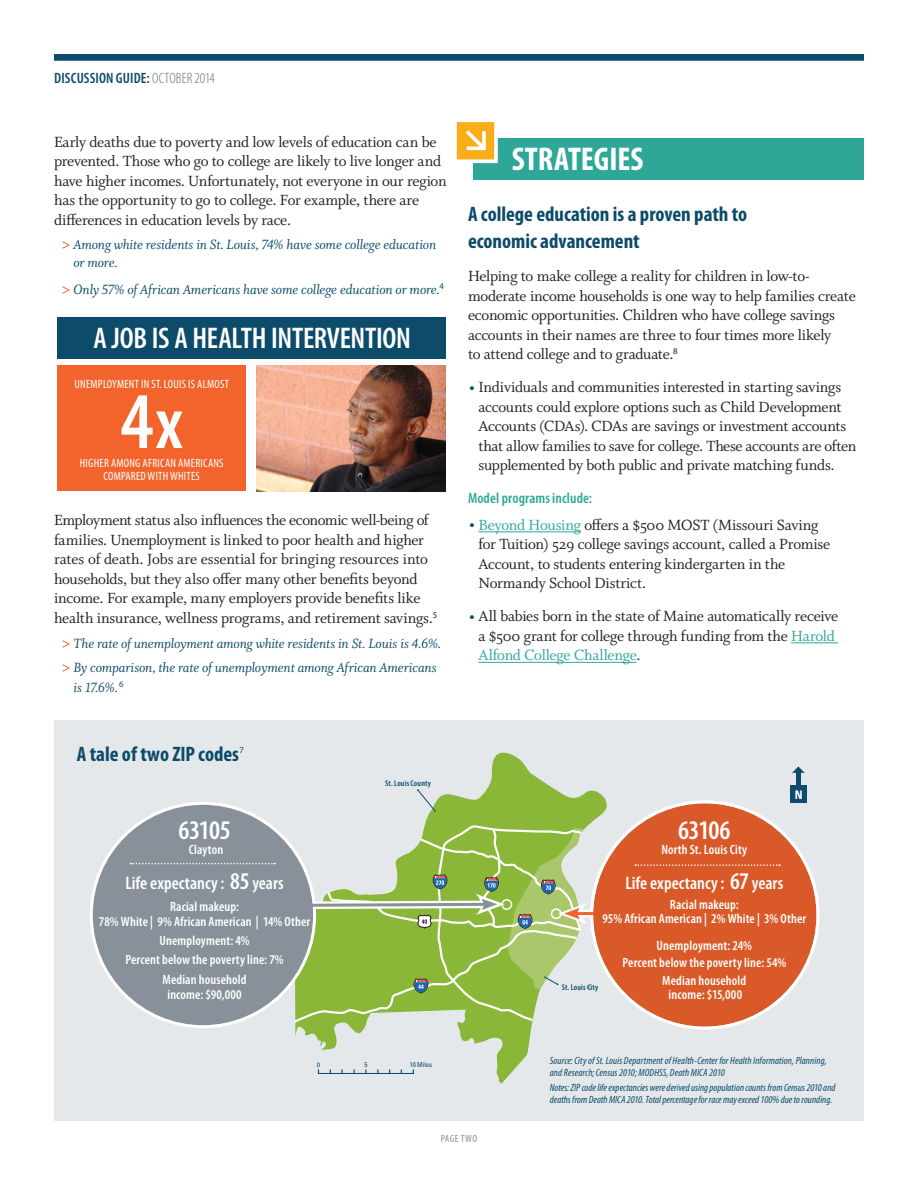
<style>
.page{position:relative;width:918px;height:1188px;background:#fff}
.page>*{position:absolute;margin:0;border:0;box-sizing:border-box;transform-origin:0 0}
.t1{font:600 condensed 81px "Myriad Pro";color:#fff}
.t2{font:700 condensed 33px "Myriad Pro";letter-spacing:-.005em;color:#fff}
.t3{font:600 condensed 30px "Myriad Pro";letter-spacing:-.01em;color:#fff}
.t4{font:600 condensed 27px "Myriad Pro";letter-spacing:-.025em;color:#fff}
.t5{font:700 condensed 21px/27px "Myriad Pro";color:#0c4b6a}
.t6{font:600 condensed 18px "Myriad Pro";color:#fff}
.t7{font:16.5px/19.5px "Whitman Roman Os F";letter-spacing:-.015em;color:#231f20}
.t8{font:15px/18px "Whitman Italic LF";letter-spacing:-.01em;color:#0c4b6a}
.t9{font:600 condensed 15px "Myriad Pro";letter-spacing:.01em;color:#0c4b6a}
.t10{font:600 condensed 15px "Myriad Pro";letter-spacing:.005em;color:#2ea798}
.t11{font:600 condensed 13.5px/19.4px "Myriad Pro";letter-spacing:.01em;color:#fff;text-align:center}
.t12{font:condensed 12px/12.1px "Myriad Pro";letter-spacing:.02em;color:#fff;text-align:center}
.t13{font:700 condensed 11.85px "Univers";color:#fff}
.t14{font:italic condensed 10.5px/12px "Myriad Pro";letter-spacing:.005em;color:#0c4b6a}
.t15{font:condensed 10.5px "Myriad Pro";letter-spacing:.045em;color:#879299}
.t16{font:8.7px "Myriad Pro";color:#0c4b6a}
.t17{font:600 condensed 8.4px "Myriad Pro";letter-spacing:.025em;color:#0c4b6a}
.t18{font:condensed 6.75px "Univers";color:#0c4b6a}
.s1{font-weight:300;color:#677379}
.s2{font-family:"Whitman Bold LF";color:#f2642c}
.s3{font-size:75px}
.s4{font-size:24px}
.s5{font-size:19.5px;color:#0c4b6a}
.s6{color:#2ea798}
</style>
<div class="page">
<div style="left:54px;top:54px;width:810px;height:7px;background:#0c4b6a"></div>
<div style="left:473px;top:138px;width:391px;height:41px;background:#2ea798"></div>
<svg style="left:456px;top:122px;width:42px;height:42px"></svg>
<hr style="left:478px;top:532px;width:103px;height:1px;background:#2ea798">
<hr style="left:791px;top:643px;width:47px;height:1px;background:#2ea798">
<hr style="left:478px;top:662px;width:158px;height:1px;background:#2ea798">
<div style="left:57px;top:365px;width:189px;height:126px;background:#f2642c"></div>
<img style="left:256px;top:366px;width:190px;height:125px">
<div style="left:57px;top:317px;width:389px;height:42px;background:#0c4b6a"></div>
<div style="left:54px;top:720px;width:810px;height:400px;background:#e5e8eb"></div>
<svg style="left:295px;top:752px;width:314px;height:332px"></svg>
<hr style="left:318px;top:1073px;width:96px;height:1px;background:#0c4b6a">
<div style="left:790px;top:785px;width:17px;height:18px;background:#0c4b6a"></div>
<hr style="left:797px;top:773px;width:4px;height:15px;background:#0c4b6a">
<svg style="left:792px;top:766px;width:13px;height:7px"></svg>
<svg style="left:417px;top:789px;width:19px;height:23px"></svg>
<div style="left:91px;top:803px;width:224px;height:224px;background:#889199;border-radius:50%"></div>
<svg style="left:130px;top:863px;width:145px;height:1px"></svg>
<div style="left:592px;top:802px;width:226px;height:226px;background:#d95a28;border-radius:50%"></div>
<svg style="left:635px;top:864px;width:145px;height:2px"></svg>
<div style="left:575px;top:910px;width:18px;height:7px;background:#fefaf8"></div>
<hr style="left:574px;top:912px;width:20px;height:3px;background:#f2642c">
<svg style="left:292px;top:823px;width:295px;height:201px"></svg>
<svg style="left:317px;top:1063px;width:3px;height:10px"></svg>
<p class="t9" style="left:54px;top:69px;width:162px">DISCUSSION GUIDE: <span class="s1">OCTOBER 2014</span></p>
<p class="t7" style="left:54px;top:132px;width:394px">Early deaths due to poverty and low levels of education can be prevented. Those who go to college are likely to live longer and have higher incomes. Unfortunately, not everyone in our region has the opportunity to go to college. For example, there are differences in education levels by race.</p>
<p class="t8" style="left:74px;top:236px;width:364px;text-indent:-13px"><span class="s2">&gt;</span> Among white residents in St. Louis, 74% have some college education or more.</p>
<p class="t8" style="left:61px;top:280px;width:385px"><span class="s2">&gt;</span> Only 57% of African Americans have some college education or more.<sup>4</sup></p>
<h3 class="t3" style="left:93px;top:319px;width:319px">A JOB IS A HEALTH INTERVENTION</h3>
<p class="t12" style="left:75px;top:377px;width:156px">UNEMPLOYMENT IN ST. LOUIS IS ALMOST</p>
<h1 class="t1" style="left:120px;top:371px;width:64px">4<span class="s3">x</span></h1>
<p class="t12" style="left:80px;top:457px;width:145px">HIGHER AMONG AFRICAN AMERICANS<br>COMPARED WITH WHITES</p>
<p class="t7" style="left:54px;top:511px;width:385px">Employment status also influences the economic well-being of families. Unemployment is linked to poor health and higher rates of death. Jobs are essential for bringing resources into households, but they also offer many other benefits beyond income. For example, many employers provide benefits like health insurance, wellness programs, and retirement savings.<sup>5</sup></p>
<p class="t8" style="left:61px;top:631px;width:382px;line-height:24.8px"><span class="s2">&gt;</span> The rate of unemployment among white residents in St. Louis is 4.6%. <span class="s2">&gt;</span> By comparison, the rate of unemployment among African Americans</p>
<p class="t8" style="left:74px;top:679px;width:52px">is 17.6%. <sup>6</sup></p>
<p class="t5" style="left:77px;top:740px;width:164px">A tale of two ZIP codes</p>
<p class="t16" style="left:239px;top:745px;width:6px">7</p>
<h3 class="t4" style="left:178px;top:814px;width:54px">63105</h3>
<p class="t11" style="left:189px;top:840px;width:36px">Clayton</p>
<p class="t6" style="left:125px;top:872px;width:160px">Life expectancy : <span class="s4">85</span> years</p>
<p class="t11" style="left:99px;top:898px;width:213px;line-height:15px">Racial makeup:<br>78% White | 9% African American | 14% Other</p>
<p class="t11" style="left:125px;top:931px;width:160px">Unemployment: 4%<br>Percent below the poverty line: 7%<br>Median household</p>
<p class="t11" style="left:167px;top:984px;width:76px">income: $90,000</p>
<p class="t17" style="left:385px;top:778px;width:47px">St. Louis County</p>
<h2 class="t2" style="left:512px;top:138px;width:133px">STRATEGIES</h2>
<p class="t5" style="left:468px;top:200px;width:281px">A college education is a proven path to economic advancement</p>
<p class="t7" style="left:468px;top:267px;width:389px">Helping to make college a reality for children in low-to&shy;moderate income households is one way to help families create economic opportunities. Children who have college savings accounts in their names are three to four times more likely<br>to attend college and to graduate. <sup>8</sup></p>
<p class="t7" style="left:478px;top:378px;width:380px;text-indent:-10px"><span class="s5">•</span> Individuals and communities interested in starting savings accounts could explore options such as Child Development Accounts (CDAs). CDAs are savings or investment accounts that allow families to save for college. These accounts are often supplemented by both public and private matching funds.</p>
<p class="t10" style="left:468px;top:489px;width:126px">Model programs include:</p>
<p class="t7" style="left:478px;top:515px;width:353px;text-indent:-10px"><span class="s5">•</span> <span class="s6">Beyond Housing</span> offers a $500 MOST (Missouri Saving for Tuition) 529 college savings account, called a Promise Account, to students entering kindergarten in the Normandy School District.</p>
<p class="t7" style="left:478px;top:607px;width:361px;text-indent:-10px"><span class="s5">•</span> All babies born in the state of Maine automatically receive a $500 grant for college through funding from the <span class="s6">Harold<br>Alfond College Challenge</span>.</p>
<p class="t13" style="left:795px;top:787px;width:9px">N</p>
<h3 class="t4" style="left:678px;top:814px;width:54px">63106</h3>
<p class="t11" style="left:661px;top:840px;width:87px">North St. Louis City</p>
<p class="t6" style="left:625px;top:872px;width:159px">Life expectancy : <span class="s4">67</span> years</p>
<p class="t11" style="left:603px;top:898px;width:205px;line-height:13.5px">Racial makeup:<br>95% African American | 2% White | 3% Other</p>
<p class="t11" style="left:622px;top:936px;width:165px;line-height:17.9px">Unemployment: 24%<br>Percent below the poverty line: 54%<br>Median household</p>
<p class="t11" style="left:669px;top:984px;width:75px">income: $15,000</p>
<p class="t17" style="left:562px;top:982px;width:38px">St. Louis City</p>
<p class="t18" style="left:364px;top:1060px;width:4px">5</p>
<p class="t18" style="left:410px;top:1060px;width:24px">10 Miles</p>
<p class="t14" style="left:550px;top:1054px;width:279px">Source: City of St. Louis Department of Health-Center for Health Information, Planning, and Research; Census 2010; MODHSS, Death MICA 2010</p>
<p class="t14" style="left:550px;top:1081px;width:287px">Notes: ZIP code life expectancies were derived using population counts from Census 2010 and deaths from Death MICA 2010. Total percentage for race may exceed 100% due to rounding.</p>
<p class="t15" style="left:441px;top:1132px;width:38px">PAGE TWO</p>
</div>
